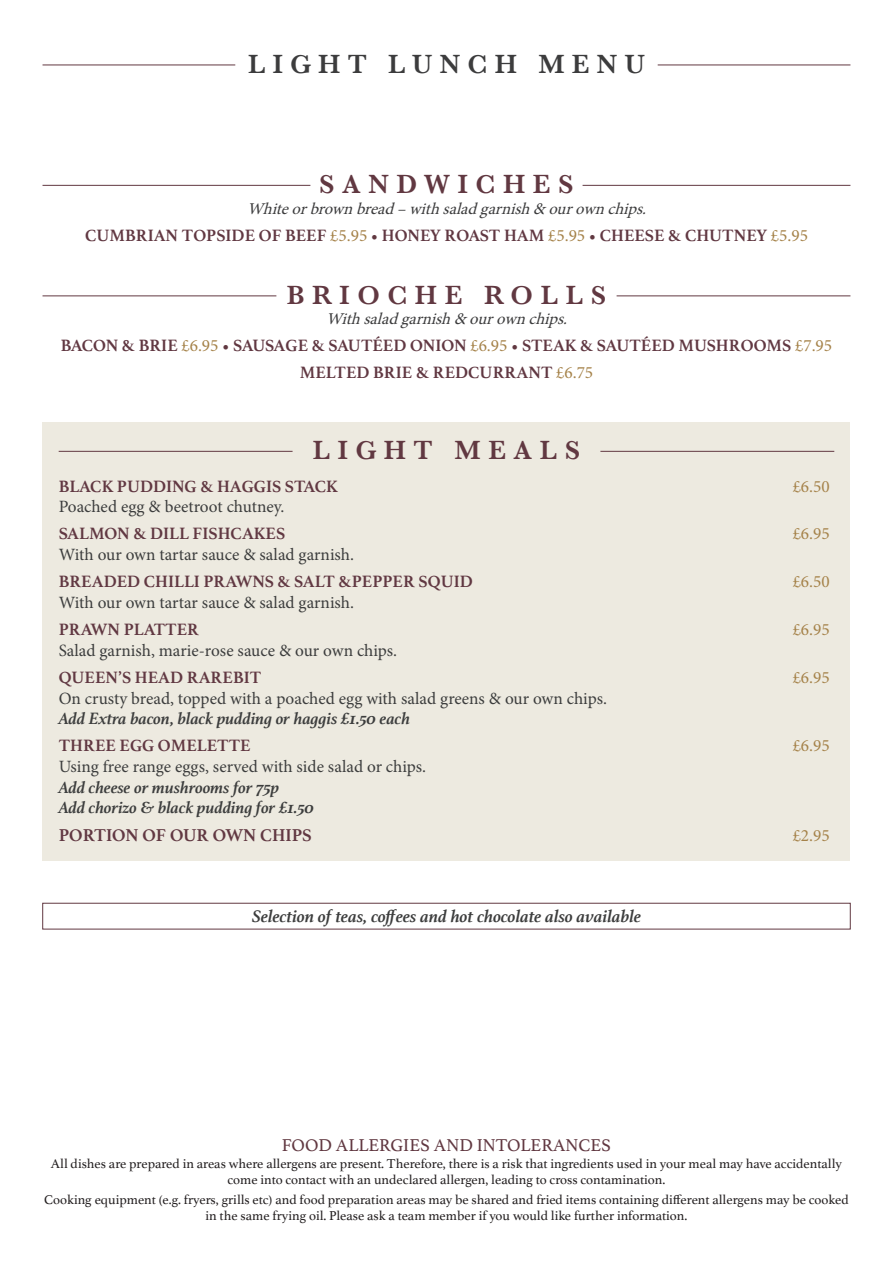
<style>
.page{position:relative;width:893px;height:1263px;background:#fff}
.page>*{position:absolute;margin:0;border:0;box-sizing:border-box;transform-origin:0 0}
.t1{font:600 27px "Baskerville";letter-spacing:.28em;color:#613841}
.t2{font:600 27px "Baskerville";letter-spacing:.27em;color:#3c3c3d}
.t3{font:italic 700 18px "Athelas";color:#3c3d3d}
.t4{font:18px "Athelas";color:#613841}
.t5{font:700 18px "Athelas";color:#613842}
.t6{font:700 17.25px/27.2px "Athelas";color:#613842;text-align:center}
.t7{font:17.25px "Minion Pro";color:#3c3d3d}
.t8{font:italic 700 17.25px/20.7px "Athelas";color:#3c3d3d}
.t9{font:17.25px "Minion Pro";color:#a58249}
.t10{font:italic 16.5px "Minion Pro";color:#3c3c3d}
.t11{font:13.5px/16.2px "Athelas";color:#231f20;text-align:center}
.s1{font-family:"Minion Pro";font-weight:400;color:#a58249}
.s2{font-family:"Minion Pro";font-weight:400;color:#613841}
</style>
<div class="page">
<div style="left:43px;top:422px;width:807px;height:438px;background:#edeae0"></div>
<hr style="left:600px;top:451px;width:234px;height:1px;background:#613841">
<hr style="left:583px;top:185px;width:267px;height:1px;background:#613841">
<hr style="left:59px;top:451px;width:234px;height:1px;background:#613841">
<hr style="left:43px;top:185px;width:267px;height:1px;background:#613841">
<hr style="left:43px;top:296px;width:233px;height:1px;background:#613841">
<hr style="left:617px;top:296px;width:233px;height:1px;background:#613841">
<hr style="left:658px;top:65px;width:192px;height:1px;background:#613841">
<hr style="left:43px;top:65px;width:192px;height:1px;background:#613841">
<div style="left:43px;top:903px;width:807px;height:26px;border:1px solid #613841"></div>
<h1 class="t2" style="left:248px;top:49px;width:398px">LIGHT LUNCH MENU</h1>
<h1 class="t1" style="left:319px;top:168px;width:256px">SANDWICHES</h1>
<p class="t10" style="left:247px;top:197px;width:406px">Whiteorbrownbread–withsaladgarnish&amp; ourownchips.</p>
<p class="t6" style="left:85px;top:221px;width:724px">CUMBRIAN TOPSIDE OF BEEF <span class="s1">£5.95</span> <span class="s2">•</span> HONEY ROAST HAM <span class="s1">£5.95</span> <span class="s2">•</span> CHEESE &amp; CHUTNEY <span class="s1">£5.95</span></p>
<h1 class="t1" style="left:287px;top:279px;width:321px">BRIOCHE ROLLS</h1>
<p class="t10" style="left:326px;top:307px;width:248px">Withsaladgarnish&amp; ourownchips.</p>
<p class="t6" style="left:61px;top:331px;width:773px">BACON &amp; BRIE <span class="s1">£6.95</span> <span class="s2">•</span> SAUSAGE &amp; SAUTÉED ONION <span class="s1">£6.95</span> <span class="s2">•</span> STEAK &amp; SAUTÉED MUSHROOMS <span class="s1">£7.95<br></span>MELTED BRIE &amp; REDCURRANT <span class="s1">£6.75</span></p>
<h1 class="t1" style="left:313px;top:434px;width:269px">LIGHT MEALS</h1>
<p class="t6" style="left:59px;top:472px;width:281px">BLACK PUDDING &amp; HAGGIS STACK</p>
<p class="t9" style="left:793px;top:475px;width:39px">£6.50</p>
<p class="t7" style="left:59px;top:495px;width:227px">Poached egg &amp; beetroot chutney.</p>
<p class="t6" style="left:59px;top:520px;width:228px">SALMON &amp; DILL FISHCAKES</p>
<p class="t9" style="left:793px;top:522px;width:39px">£6.95</p>
<p class="t7" style="left:59px;top:543px;width:297px">With our own tartar sauce &amp; salad garnish.</p>
<p class="t6" style="left:59px;top:568px;width:416px">BREADED CHILLI PRAWNS &amp; SALT &amp;PEPPER SQUID</p>
<p class="t9" style="left:793px;top:570px;width:39px">£6.50</p>
<p class="t7" style="left:59px;top:591px;width:297px">With our own tartar sauce &amp; salad garnish.</p>
<p class="t6" style="left:59px;top:615px;width:142px">PRAWN PLATTER</p>
<p class="t9" style="left:793px;top:618px;width:39px">£6.95</p>
<p class="t7" style="left:59px;top:639px;width:340px">Salad garnish, marie-rose sauce &amp; our own chips.</p>
<p class="t6" style="left:59px;top:663px;width:204px">QUEEN’S HEAD RAREBIT</p>
<p class="t9" style="left:793px;top:666px;width:39px">£6.95</p>
<p class="t7" style="left:59px;top:686px;width:550px">On crusty bread, topped with a poached egg with salad greens &amp; our own chips.</p>
<p class="t8" style="left:59px;top:708px;width:353px">Add Extra bacon, black pudding or haggis £1.50 each</p>
<p class="t6" style="left:59px;top:732px;width:193px">THREE EGG OMELETTE</p>
<p class="t9" style="left:793px;top:734px;width:39px">£6.95</p>
<p class="t7" style="left:59px;top:755px;width:369px">Using free range eggs, served with side salad or chips.</p>
<p class="t8" style="left:59px;top:776px;width:257px">Add cheese or mushrooms for 75p<br>Add chorizo &amp; black pudding for £1.50</p>
<h2 class="t5" style="left:59px;top:821px;width:255px">PORTION OF OUR OWN CHIPS</h2>
<p class="t9" style="left:793px;top:824px;width:39px">£2.95</p>
<h2 class="t3" style="left:252px;top:902px;width:391px">Selection of teas, coffees and hot chocolate also available</h2>
<h2 class="t4" style="left:282px;top:1131px;width:331px">FOOD ALLERGIES AND INTOLERANCES</h2>
<p class="t11" style="left:51px;top:1155px;width:793px">All dishes are prepared in areas where allergens are present. Therefore, there is a risk that ingredients used in your meal may have accidentally come into contact with an undeclared allergen, leading to cross contamination.</p>
<p class="t11" style="left:44px;top:1191px;width:806px">Cooking equipment (e.g. fryers, grills etc) and food preparation areas may be shared and fried items containing different allergens may be cooked in the same frying oil. Please ask a team member if you would like further information.</p>
</div>
